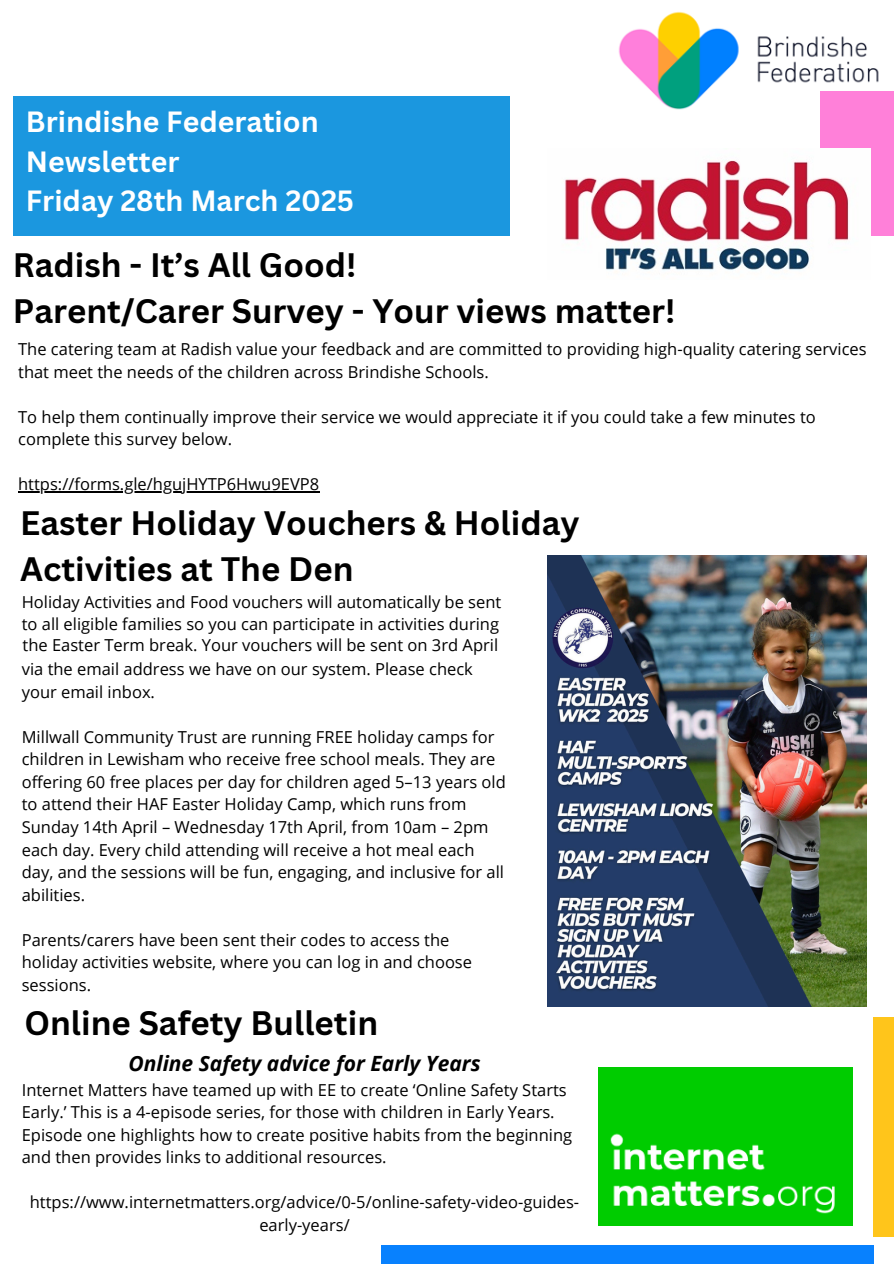
<style>
.page{position:relative;width:894px;height:1264px;background:#fff}
.page>*{position:absolute;margin:0;border:0;box-sizing:border-box;transform-origin:0 0}
.t1{font:700 33px/46.2px "Canva Sans";color:#000}
.t2{font:700 28.5px/39.3px "Canva Sans";color:#fff}
.t3{font:italic 700 21px "Open Sans";color:#000}
.t4{font:16.5px/22.5px "Open Sans";color:#000}
</style>
<div class="page">
<img style="left:618px;top:11px;width:261px;height:99px">
<div style="left:13px;top:97px;width:496px;height:139px;background:#1b97df"></div>
<div style="left:873px;top:1017px;width:20px;height:219px;background:#ffc51b"></div>
<div style="left:820px;top:91px;width:73px;height:145px;background:#ff80d9"></div>
<div style="left:381px;top:1244px;width:492px;height:19px;background:#0881fe"></div>
<img style="left:565px;top:149px;width:305px;height:123px">
<img style="left:547px;top:555px;width:319px;height:451px">
<img style="left:598px;top:1067px;width:254px;height:158px">
<hr style="left:18px;top:491px;width:301px;height:1px;background:#000">
<p class="t2" style="left:26px;top:101px;width:329px">Brindishe Federation<br>Newsletter<br>Friday 28th March 2025</p>
<p class="t1" style="left:13px;top:241px;width:664px">Radish - It’s All Good!<br>Parent/Carer Survey - Your views matter!</p>
<p class="t4" style="left:18px;top:337px;width:849px">The catering team at Radish value your feedback and are committed to providing high-quality catering services that meet the needs of the children across Brindishe Schools.</p>
<p class="t4" style="left:18px;top:405px;width:799px">To help them continually improve their service we would appreciate it if you could take a few minutes to complete this survey below.</p>
<h1 class="t4" style="left:18px;top:472px;width:302px">https://forms.gle/hgujHYTP6Hwu9EVP8</h1>
<h2 class="t1" style="left:20px;top:499px;width:560px">Easter Holiday Vouchers &amp; Holiday<br>Activities at The Den</h2>
<p class="t4" style="left:22px;top:590px;width:481px">Holiday Activities and Food vouchers will automatically be sent to all eligible families so you can participate in activities during</p>
<p class="t4" style="left:22px;top:657px;width:452px">via the email address we have on our system. Please check your email inbox.</p>
<h1 class="t4" style="left:22px;top:725px;width:485px">Millwall Community Trust are running FREE holiday camps for children in Lewisham who receive free school meals. They are offering 60 free places per day for children aged 5–13 years old to attend their HAF Easter Holiday Camp, which runs from Sunday 14th April – Wednesday 17th April, from 10am – 2pm each day. Every child attending will receive a hot meal each day, and the sessions will be fun, engaging, and inclusive for all abilities.</h1>
<p class="t4" style="left:22px;top:927px;width:451px">Parents/carers have been sent their codes to access the holiday activities website, where you can log in and choose sessions.</p>
<p class="t4" style="left:22px;top:633px;width:477px">the Easter Term break. Your vouchers will be sent on 3rd April</p>
<p class="t1" style="left:24px;top:998px;width:355px">Online Safety Bulletin</p>
<p class="t3" style="left:128px;top:1048px;width:353px">Online Safety advice for Early Years</p>
<p class="t4" style="left:22px;top:1078px;width:546px">Internet Matters have teamed up with EE to create ‘Online Safety Starts<br>Early.’ This is a 4-episode series, for those with children in Early Years.</p>
<p class="t4" style="left:22px;top:1123px;width:551px">Episode one highlights how to create positive habits from the beginning and then provides links to additional resources.</p>
<h1 class="t4" style="left:30px;top:1190px;width:550px;text-align:center">https://www.internetmatters.org/advice/0-5/online-safety-video-guides&shy;early-years/</h1>
</div>
